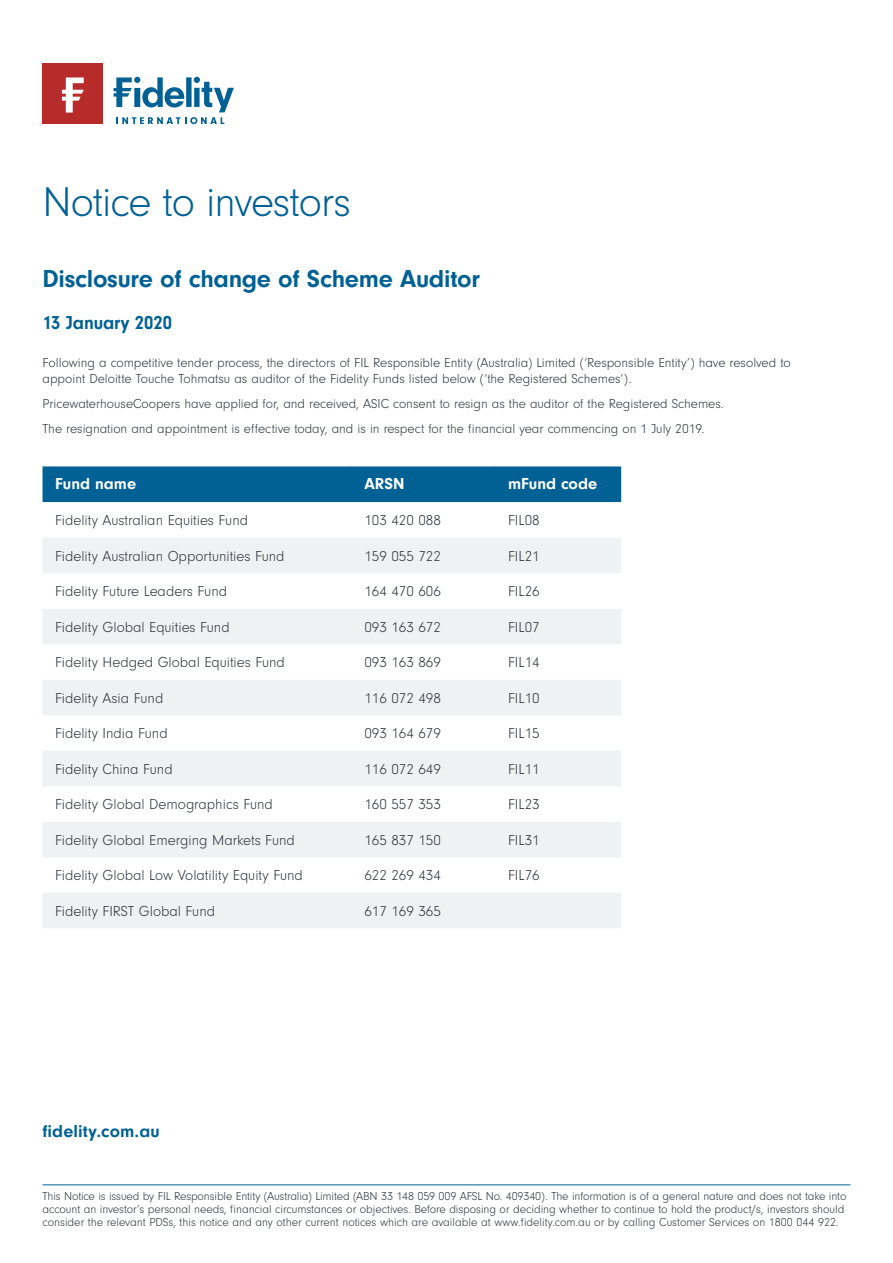
<style>
.page{position:relative;width:893px;height:1263px;background:#fff}
.page>*{position:absolute;margin:0;border:0;box-sizing:border-box;transform-origin:0 0}
.t1{font:300 43.05px "Neuzeit Gro";letter-spacing:-.025em;color:#016194}
.Heading_1{font:700 25.5px "Neuzeit Gro";letter-spacing:-.01em;color:#016194}
.SUB-HEADING{font:700 19.5px "Neuzeit Gro";letter-spacing:-.005em;color:#006193;scale:.95 1}
.Website{font:700 18px "Neuzeit Gro";letter-spacing:.01em;color:#016194}
.Body_copy_9_10{font:700 16.5px "Neuzeit Gro";color:#fff}
.Body_copy_9_10-2{font:300 15px "Neuzeit Gro";color:#2f353f}
.Body_copy_9_11{font:300 13.5px/16.5px "Neuzeit Gro";color:#2f353f}
.Footnote{font:300 12px/12.8px "Neuzeit Gro";letter-spacing:-.01em;color:#2f353f}
</style>
<div class="page">
<div style="left:43px;top:466px;width:578px;height:37px;background:#016194"></div>
<div style="left:43px;top:538px;width:578px;height:35px;background:#eff2f3"></div>
<svg style="left:43px;top:609px;width:578px;height:319px"></svg>
<svg style="left:43px;top:680px;width:578px;height:177px;fill:#eff2f3"></svg>
<div style="left:43px;top:64px;width:60px;height:60px;background:#b72b2a"></div>
<svg style="left:62px;top:77px;width:22px;height:36px"></svg>
<svg style="left:114px;top:77px;width:120px;height:47px"></svg>
<hr style="left:43px;top:1184px;width:807px;height:1px;background:#016194">
<p class="t1" style="left:43px;top:179px;width:310px">Notice to investors</p>
<p class="Heading_1" style="left:43px;top:264px;width:439px">Disclosure of change of Scheme Auditor</p>
<p class="SUB-HEADING" style="left:43px;top:312px;width:138px">13 January 2020</p>
<p class="Body_copy_9_11" style="left:43px;top:355px;width:750px">Following a competitive tender process, the directors of FIL Responsible Entity (Australia) Limited (‘Responsible Entity’) have resolved to appoint Deloitte Touche Tohmatsu as auditor of the Fidelity Funds listed below (‘the Registered Schemes’).</p>
<p class="Body_copy_9_11" style="left:43px;top:396px;width:683px">PricewaterhouseCoopers have applied for, and received, ASIC consent to resign as the auditor of the Registered Schemes.</p>
<p class="Body_copy_9_11" style="left:43px;top:421px;width:663px">The resignation and appointment is effective today, and is in respect for the financial year commencing on 1 July 2019.</p>
<p class="Body_copy_9_10" style="left:55px;top:475px;width:82px">Fund name</p>
<p class="Body_copy_9_10" style="left:364px;top:475px;width:42px">ARSN</p>
<p class="Body_copy_9_10" style="left:508px;top:475px;width:91px">mFund code</p>
<p class="Body_copy_9_10-2" style="left:55px;top:512px;width:194px">Fidelity Australian Equities Fund</p>
<p class="Body_copy_9_10-2" style="left:364px;top:512px;width:78px">103 420 088</p>
<p class="Body_copy_9_10-2" style="left:508px;top:512px;width:33px">FIL08</p>
<p class="Body_copy_9_10-2" style="left:55px;top:548px;width:231px">Fidelity Australian Opportunities Fund</p>
<p class="Body_copy_9_10-2" style="left:364px;top:548px;width:78px">159 055 722</p>
<p class="Body_copy_9_10-2" style="left:508px;top:548px;width:33px">FIL21</p>
<p class="Body_copy_9_10-2" style="left:55px;top:583px;width:173px">Fidelity Future Leaders Fund</p>
<p class="Body_copy_9_10-2" style="left:364px;top:583px;width:78px">164 470 606</p>
<p class="Body_copy_9_10-2" style="left:508px;top:583px;width:33px">FIL26</p>
<p class="Body_copy_9_10-2" style="left:55px;top:619px;width:176px">Fidelity Global Equities Fund</p>
<p class="Body_copy_9_10-2" style="left:364px;top:619px;width:78px">093 163 672</p>
<p class="Body_copy_9_10-2" style="left:508px;top:619px;width:33px">FIL07</p>
<p class="Body_copy_9_10-2" style="left:55px;top:654px;width:231px">Fidelity Hedged Global Equities Fund</p>
<p class="Body_copy_9_10-2" style="left:364px;top:654px;width:78px">093 163 869</p>
<p class="Body_copy_9_10-2" style="left:508px;top:654px;width:33px">FIL14</p>
<p class="Body_copy_9_10-2" style="left:55px;top:690px;width:110px">Fidelity Asia Fund</p>
<p class="Body_copy_9_10-2" style="left:364px;top:690px;width:78px">116 072 498</p>
<p class="Body_copy_9_10-2" style="left:508px;top:690px;width:33px">FIL10</p>
<p class="Body_copy_9_10-2" style="left:55px;top:725px;width:114px">Fidelity India Fund</p>
<p class="Body_copy_9_10-2" style="left:364px;top:725px;width:78px">093 164 679</p>
<p class="Body_copy_9_10-2" style="left:508px;top:725px;width:33px">FIL15</p>
<p class="Body_copy_9_10-2" style="left:55px;top:761px;width:119px">Fidelity China Fund</p>
<p class="Body_copy_9_10-2" style="left:364px;top:761px;width:78px">116 072 649</p>
<p class="Body_copy_9_10-2" style="left:508px;top:761px;width:33px">FIL11</p>
<p class="Body_copy_9_10-2" style="left:55px;top:796px;width:219px">Fidelity Global Demographics Fund</p>
<p class="Body_copy_9_10-2" style="left:364px;top:796px;width:78px">160 557 353</p>
<p class="Body_copy_9_10-2" style="left:508px;top:796px;width:33px">FIL23</p>
<p class="Body_copy_9_10-2" style="left:55px;top:832px;width:241px">Fidelity Global Emerging Markets Fund</p>
<p class="Body_copy_9_10-2" style="left:364px;top:832px;width:78px">165 837 150</p>
<p class="Body_copy_9_10-2" style="left:508px;top:832px;width:33px">FIL31</p>
<p class="Body_copy_9_10-2" style="left:55px;top:867px;width:249px">Fidelity Global Low Volatility Equity Fund</p>
<p class="Body_copy_9_10-2" style="left:364px;top:867px;width:78px">622 269 434</p>
<p class="Body_copy_9_10-2" style="left:508px;top:867px;width:33px">FIL76</p>
<p class="Body_copy_9_10-2" style="left:55px;top:903px;width:161px">Fidelity FIRST Global Fund</p>
<p class="Body_copy_9_10-2" style="left:364px;top:903px;width:78px">617 169 365</p>
<p class="Website" style="left:43px;top:1121px;width:119px">fidelity.com.au</p>
<p class="Footnote" style="left:43px;top:1190px;width:805px">This Notice is issued by FIL Responsible Entity (Australia) Limited (ABN 33 148 059 009 AFSL No. 409340). The information is of a general nature and does not take into account an investor’s personal needs, financial circumstances or objectives. Before disposing or deciding whether to continue to hold the product/s, investors should consider the relevant PDSs, this notice and any other current notices which are available at www.fidelity.com.au or by calling Customer Services on 1800 044 922.</p>
</div>
